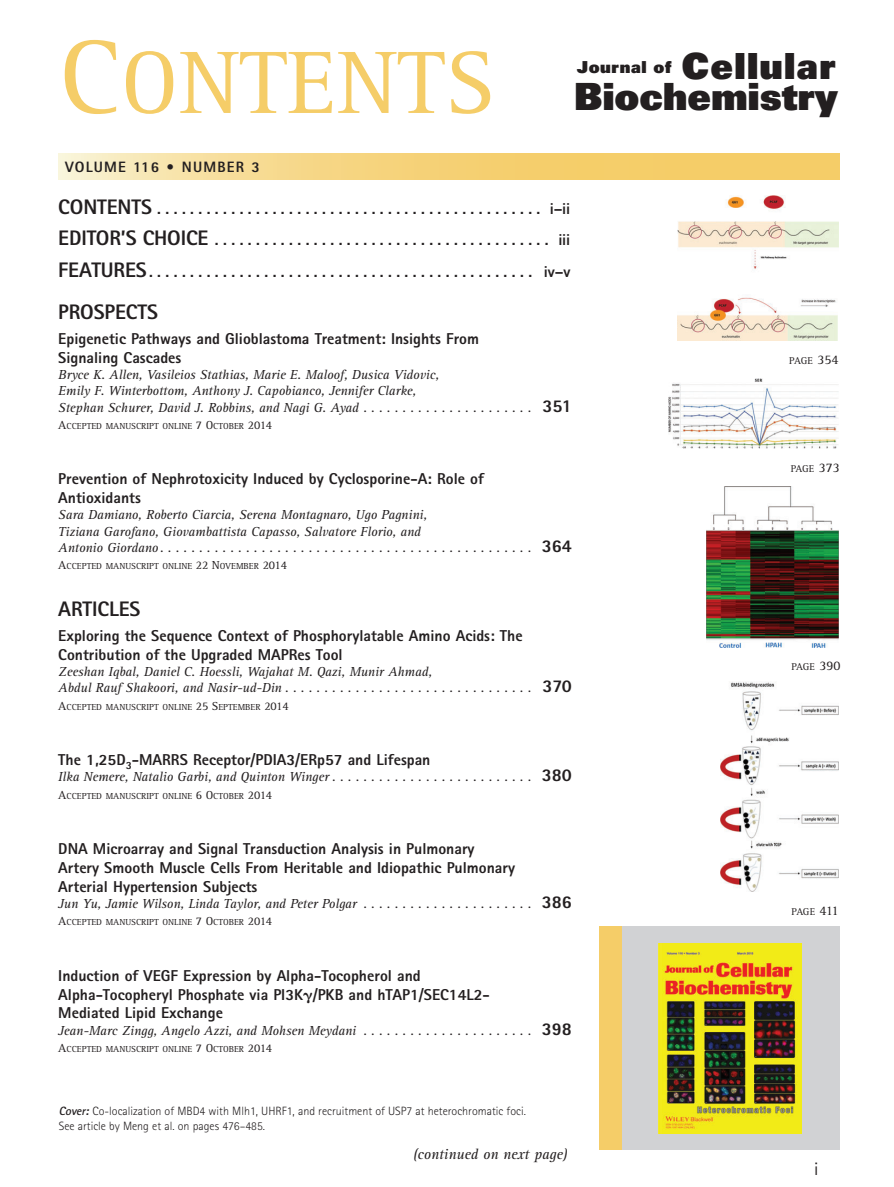
<style>
.page{position:relative;width:894px;height:1187px;background:#fff}
.page>*{position:absolute;margin:0;border:0;box-sizing:border-box;transform-origin:0 0}
.t1{font:91.5px "Rotis Serif";color:#f5cd68}
.t2{font:900 37.5px "Univers";color:#231f20}
.t3{font:800 21px "Rotis Sans Serif";letter-spacing:-.005em;color:#231f20}
.t4{font:18px "Rotis Sans Serif";color:#231f20}
.t5{font:900 16.5px "Univers";letter-spacing:.035em;color:#231f20}
.t6{font:800 15.75px/18.9px "Rotis Sans Serif";color:#231f20}
.t7{font:italic 15px "Rotis Serif";color:#231f20}
.t8{font:800 15px "Rotis Sans Serif";letter-spacing:.08em;color:#231f20}
.t9{font:italic 13.5px/16.2px "Rotis Serif";letter-spacing:-.005em;color:#231f20}
.t10{font:300 12px/14.9px "Rotis Sans Serif";color:#231f20}
.t11{font:10.2px "Rotis Serif";letter-spacing:-.035em;color:#231f20}
.t12{font:9px "Rotis Serif";color:#231f20}
.s1{font-size:108px}
.s2{font-size:36px}
.s3{font-size:21px}
.s4{font-family:"Rotis Sans Serif";font-weight:800;font-style:normal;font-size:18px}
.s5{font-size:12px}
.s6{font-family:"Mathematical Pi Four";font-weight:400}
.s7{font-weight:700;font-style:italic}
.s8{font-size:13.5px}
</style>
<div class="page">
<svg style="left:59px;top:153px;width:780px;height:27px;background:#f5d683"></svg>
<div style="left:621px;top:926px;width:218px;height:224px;background:#d1d2d4"></div>
<div style="left:599px;top:926px;width:22px;height:224px;background:#f5cd68"></div>
<img style="left:658px;top:943px;width:142px;height:190px">
<img style="left:677px;top:195px;width:161px;height:146px">
<img style="left:668px;top:379px;width:170px;height:70px">
<img style="left:706px;top:486px;width:132px;height:161px">
<img style="left:720px;top:682px;width:118px;height:209px">
<h1 class="t1" style="left:59px;top:49px;width:437px"><span class="s1">C</span>ONTENTS</h1>
<p class="t8" style="left:65px;top:162px;width:196px">VOLUME 116 • NUMBER 3</p>
<p class="t5" style="left:577px;top:61px;width:259px">Journal of <span class="s2">Cellular</span></p>
<h2 class="t2" style="left:574px;top:83px;width:265px">Biochemistry</h2>
<p class="t6" style="left:58px;top:194px;width:513px;line-height:31.7px;text-align:justify"><span class="s3">CONTENTS</span> . . . . . . . . . . . . . . . . . . . . . . . . . . . . . . . . . . . . . . . . . . . . . . . i–ii <span class="s3">EDITOR’S CHOICE</span> . . . . . . . . . . . . . . . . . . . . . . . . . . . . . . . . . . . . . . . . . iii <span class="s3">FEATURES</span> . . . . . . . . . . . . . . . . . . . . . . . . . . . . . . . . . . . . . . . . . . . . . . . iv–v</p>
<h3 class="t3" style="left:58px;top:304px;width:101px">PROSPECTS</h3>
<p class="t6" style="left:58px;top:331px;width:422px">Epigenetic Pathways and Glioblastoma Treatment: Insights From<br>Signaling Cascades</p>
<p class="t9" style="left:58px;top:368px;width:514px">Bryce K. Allen, Vasileios Stathias, Marie E. Maloof, Dusica Vidovic,<br>Emily F. Winterbottom, Anthony J. Capobianco, Jennifer Clarke,<br>Stephan Schurer, David J. Robbins, and Nagi G. Ayad . . . . . . . . . . . . . . . . . . . . . . <span class="s4">351</span></p>
<p class="t12" style="left:58px;top:422px;width:215px"><span class="s5">A</span>CCEPTED MANUSCRIPT ONLINE <span class="s5">7 O</span>CTOBER <span class="s5">2014</span></p>
<p class="t6" style="left:58px;top:471px;width:427px">Prevention of Nephrotoxicity Induced by Cyclosporine-A: Role of<br>Antioxidants</p>
<p class="t9" style="left:58px;top:508px;width:514px">Sara Damiano, Roberto Ciarcia, Serena Montagnaro, Ugo Pagnini,<br>Tiziana Garofano, Giovambattista Capasso, Salvatore Florio, and<br>Antonio Giordano . . . . . . . . . . . . . . . . . . . . . . . . . . . . . . . . . . . . . . . . . . . . . . . . <span class="s4">364</span></p>
<p class="t12" style="left:58px;top:563px;width:230px"><span class="s5">A</span>CCEPTED MANUSCRIPT ONLINE <span class="s5">22 N</span>OVEMBER <span class="s5">2014</span></p>
<h3 class="t3" style="left:58px;top:601px;width:84px">ARTICLES</h3>
<p class="t6" style="left:58px;top:627px;width:465px">Exploring the Sequence Context of Phosphorylatable Amino Acids: The<br>Contribution of the Upgraded MAPRes Tool</p>
<p class="t9" style="left:58px;top:664px;width:514px">Zeeshan Iqbal, Daniel C. Hoessli, Wajahat M. Qazi, Munir Ahmad,<br>Abdul Rauf Shakoori, and Nasir-ud-Din . . . . . . . . . . . . . . . . . . . . . . . . . . . . . . . . <span class="s4">370</span></p>
<p class="t12" style="left:58px;top:703px;width:232px"><span class="s5">A</span>CCEPTED MANUSCRIPT ONLINE <span class="s5">25 S</span>EPTEMBER <span class="s5">2014</span></p>
<p class="t6" style="left:58px;top:751px;width:373px">The 1,25D<sub>3</sub>-MARRS Receptor/PDIA3/ERp57 and Lifespan</p>
<p class="t9" style="left:58px;top:769px;width:514px">Ilka Nemere, Natalio Garbi, and Quinton Winger . . . . . . . . . . . . . . . . . . . . . . . . . . <span class="s4">380</span></p>
<p class="t12" style="left:58px;top:792px;width:215px"><span class="s5">A</span>CCEPTED MANUSCRIPT ONLINE <span class="s5">6 O</span>CTOBER <span class="s5">2014</span></p>
<p class="t6" style="left:58px;top:840px;width:458px">DNA Microarray and Signal Transduction Analysis in Pulmonary<br>Artery Smooth Muscle Cells From Heritable and Idiopathic Pulmonary<br>Arterial Hypertension Subjects</p>
<p class="t9" style="left:58px;top:896px;width:514px">Jun Yu, Jamie Wilson, Linda Taylor, and Peter Polgar . . . . . . . . . . . . . . . . . . . . . . <span class="s4">386</span></p>
<p class="t12" style="left:58px;top:919px;width:215px"><span class="s5">A</span>CCEPTED MANUSCRIPT ONLINE <span class="s5">7 O</span>CTOBER <span class="s5">2014</span></p>
<p class="t6" style="left:58px;top:967px;width:433px">Induction of VEGF Expression by Alpha-Tocopherol and<br>Alpha-Tocopheryl Phosphate via PI3K<span class="s6">-</span>/PKB and hTAP1/SEC14L2-<br>Mediated Lipid Exchange</p>
<p class="t9" style="left:58px;top:1023px;width:514px">Jean-Marc Zingg, Angelo Azzi, and Mohsen Meydani . . . . . . . . . . . . . . . . . . . . . . <span class="s4">398</span></p>
<p class="t12" style="left:58px;top:1045px;width:215px"><span class="s5">A</span>CCEPTED MANUSCRIPT ONLINE <span class="s5">7 O</span>CTOBER <span class="s5">2014</span></p>
<p class="t10" style="left:59px;top:1105px;width:468px"><span class="s7">Cover:</span> Co-localization of MBD4 with Mlh1, UHRF1, and recruitment of USP7 at heterochromatic foci.<br>See article by Meng et al. on pages 476–485.</p>
<p class="t7" style="left:412px;top:1148px;width:156px">(continued on next page)</p>
<p class="t11" style="left:788px;top:357px;width:51px">PAGE <span class="s8">354</span></p>
<p class="t11" style="left:790px;top:464px;width:51px">PAGE <span class="s8">373</span></p>
<p class="t11" style="left:791px;top:663px;width:51px">PAGE <span class="s8">390</span></p>
<p class="t11" style="left:791px;top:908px;width:48px">PAGE <span class="s8">411</span></p>
<p class="t4" style="left:813px;top:1162px;width:6px">i</p>
</div>
